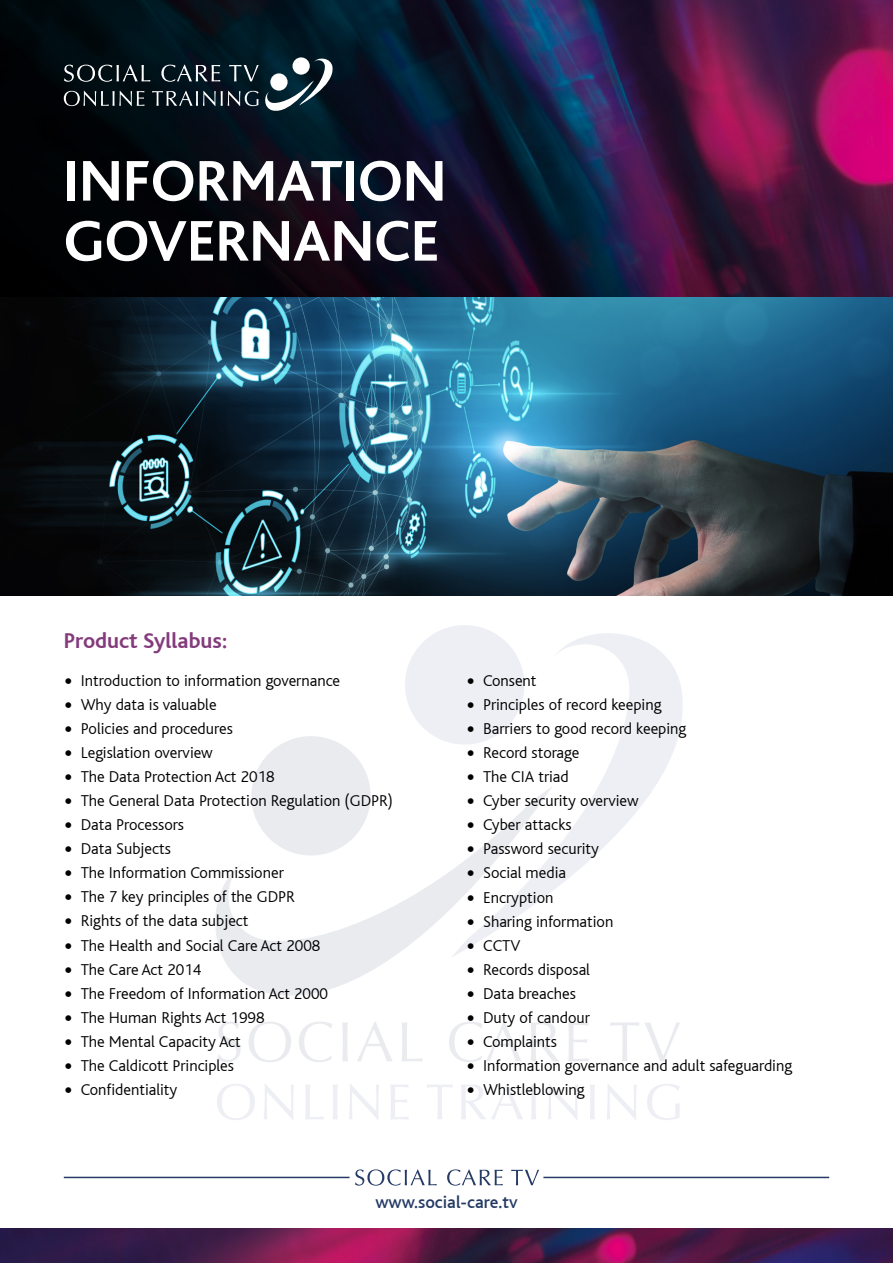
<style>
.page{position:relative;width:893px;height:1263px;background:#fff}
.page>*{position:absolute;margin:0;border:0;box-sizing:border-box;transform-origin:0 0}
.t1{font:700 60px/60px "Bliss";color:#fff}
.t2{font:700 22.5px "Bliss";color:#833b7c}
.t3{font:500 18px "Bliss";color:#253b65}
.t4{font:300 16.5px/24px "Bliss";color:#000}
.s1{font-family:"Lucida Sans Unicode";font-weight:400}
</style>
<div class="page">
<img style="left:0;top:0;width:893px;height:595px">
<svg style="left:64px;top:56px;width:271px;height:59px"></svg>
<svg style="left:454px;top:633px;width:229px;height:257px"></svg>
<div style="left:405px;top:625px;width:119px;height:119px;background:#edeff4;border-radius:50%"></div>
<div style="left:251px;top:736px;width:120px;height:119px;background:#e9ebef;border-radius:50%"></div>
<svg style="left:215px;top:786px;width:338px;height:210px"></svg>
<svg style="left:217px;top:1084px;width:463px;height:36px"></svg>
<svg style="left:218px;top:1022px;width:462px;height:40px"></svg>
<svg style="left:355px;top:1169px;width:184px;height:16px"></svg>
<hr style="left:64px;top:1177px;width:286px;height:1px;background:#253b65">
<hr style="left:543px;top:1177px;width:286px;height:1px;background:#253b65">
<img style="left:0;top:1229px;width:893px;height:34px">
<h1 class="t1" style="left:64px;top:152px;width:384px">INFORMATION<br>GOVERNANCE</h1>
<h2 class="t2" style="left:64px;top:629px;width:165px">Product Syllabus:</h2>
<p class="t4" style="left:64px;top:669px;width:331px"><span class="s1">∙</span> Introduction to information governance<br><span class="s1">∙</span> Why data is valuable<br><span class="s1">∙</span> Policies and procedures<br><span class="s1">∙</span> Legislation overview<br><span class="s1">∙</span> The Data Protection Act 2018<br><span class="s1">∙</span> The General Data Protection Regulation (GDPR) <span class="s1">∙</span> Data Processors<br><span class="s1">∙</span> Data Subjects<br><span class="s1">∙</span> The Information Commissioner<br><span class="s1">∙</span> The 7 key principles of the GDPR<br><span class="s1">∙</span> Rights of the data subject<br><span class="s1">∙</span> The Health and Social Care Act 2008<br><span class="s1">∙</span> The Care Act 2014<br><span class="s1">∙</span> The Freedom of Information Act 2000<br><span class="s1">∙</span> The Human Rights Act 1998<br><span class="s1">∙</span> The Mental Capacity Act<br><span class="s1">∙</span> The Caldicott Principles<br><span class="s1">∙</span> Confidentiality</p>
<p class="t4" style="left:466px;top:669px;width:328px"><span class="s1">∙</span> Consent<br><span class="s1">∙</span> Principles of record keeping<br><span class="s1">∙</span> Barriers to good record keeping<br><span class="s1">∙</span> Record storage<br><span class="s1">∙</span> The CIA triad<br><span class="s1">∙</span> Cyber security overview<br><span class="s1">∙</span> Cyber attacks<br><span class="s1">∙</span> Password security<br><span class="s1">∙</span> Social media<br><span class="s1">∙</span> Encryption<br><span class="s1">∙</span> Sharing information<br><span class="s1">∙</span> CCTV<br><span class="s1">∙</span> Records disposal<br><span class="s1">∙</span> Data breaches<br><span class="s1">∙</span> Duty of candour<br><span class="s1">∙</span> Complaints<br><span class="s1">∙</span> Information governance and adult safeguarding <span class="s1">∙</span> Whistleblowing</p>
<p class="t3" style="left:375px;top:1193px;width:144px">www.social-care.tv</p>
</div>
